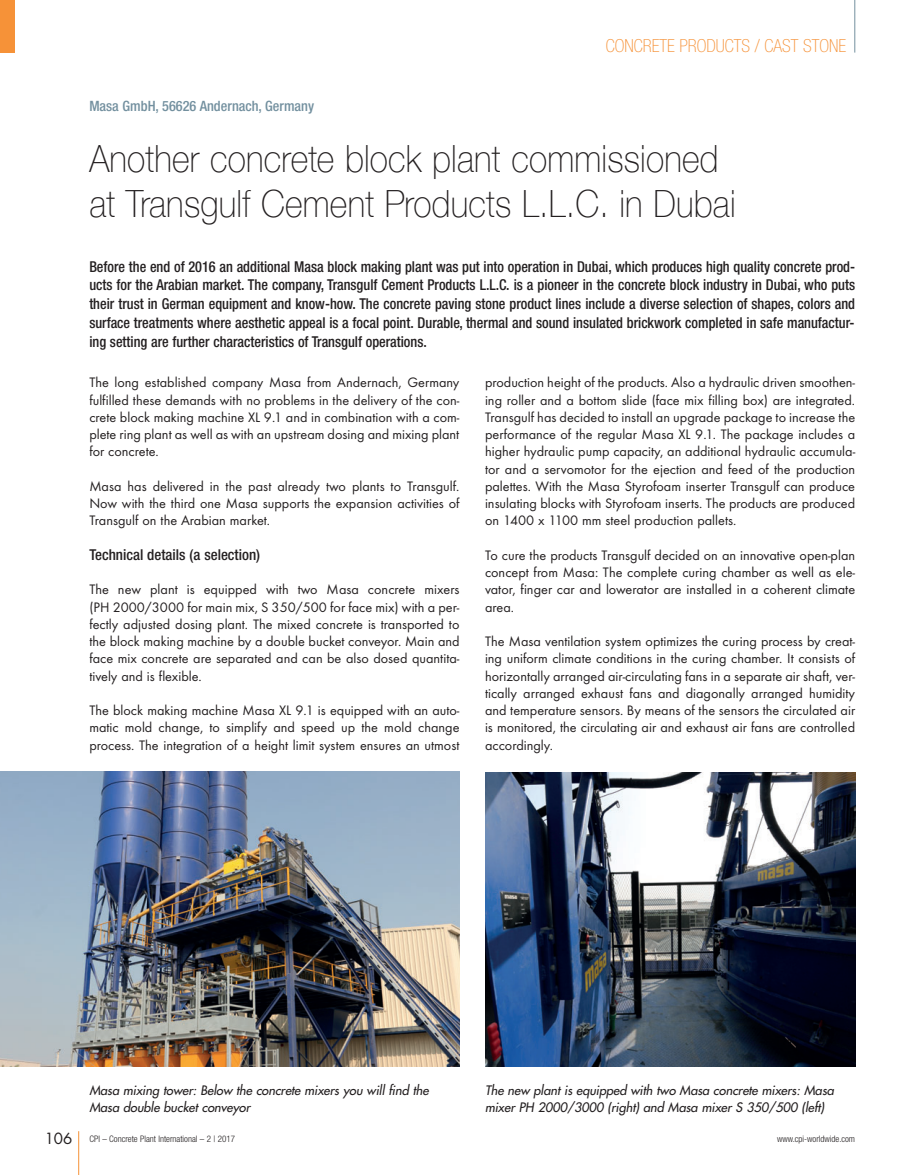
<style>
.page{position:relative;width:919px;height:1175px;background:#fff}
.page>*{position:absolute;margin:0;border:0;box-sizing:border-box;transform-origin:0 0}
.t1{font:100 37.5px/45px "Helvetica Neue";letter-spacing:.005em;color:#231f20;scale:.9 1}
.t2{font:100 condensed 18px "Helvetica Neue";color:#f69238}
.t3{font:500 condensed 15px/18.8px "Helvetica Neue";color:#231f20;text-align:justify;scale:.95 1}
.t4{font:500 condensed 15px "Helvetica Neue";color:#231f20}
.t5{font:14.25px/17.2px "Futura T";color:#231f20;text-align:justify}
.t6{font:500 condensed 14.25px "Helvetica Neue";color:#73909f}
.t7{font:italic 12.75px/17.2px "Futura";letter-spacing:-.005em;color:#231f20}
.t8{font:300 condensed 9px "Helvetica Neue";color:#231f20}
.s1{font-family:"Futura";font-weight:400;font-stretch:normal;font-size:15px}
</style>
<div class="page">
<hr style="left:78px;top:1131px;width:1px;height:44px;background:#f69238">
<hr style="left:854px;top:0;width:1px;height:53px;background:#73909f">
<div style="left:0;top:0;width:15px;height:53px;background:#f69238"></div>
<img style="left:0;top:772px;width:459px;height:295px">
<img style="left:485px;top:773px;width:370px;height:294px">
<p class="t6" style="left:89px;top:101px;width:226px">Masa GmbH, 56626 Andernach, Germany</p>
<p class="t2" style="left:605px;top:39px;width:242px">CONCRETE PRODUCTS / CAST STONE</p>
<h1 class="t1" style="left:89px;top:136px;width:719px">Another concrete block plant commissioned at Transgulf Cement Products L.L.C. in Dubai</h1>
<p class="t3" style="left:89px;top:258px;width:807px">Before the end of 2016 an additional Masa block making plant was put into operation in Dubai, which produces high quality concrete prod&shy;ucts for the Arabian market. The company, Transgulf Cement Products L.L.C. is a pioneer in the concrete block industry in Dubai, who puts their trust in German equipment and know-how. The concrete paving stone product lines include a diverse selection of shapes, colors and surface treatments where aesthetic appeal is a focal point. Durable, thermal and sound insulated brickwork completed in safe manufactur&shy;ing setting are further characteristics of Transgulf operations.</p>
<p class="t5" style="left:89px;top:375px;width:371px">The long established company Masa from Andernach, Germany fulfilled these demands with no problems in the delivery of the con&shy;crete block making machine XL 9.1 and in combination with a com&shy;plete ring plant as well as with an upstream dosing and mixing plant for concrete.</p>
<p class="t5" style="left:89px;top:479px;width:371px">Masa has delivered in the past already two plants to Transgulf.<br>Now with the third one Masa supports the expansion activities of Transgulf on the Arabian market.</p>
<p class="t4" style="left:89px;top:549px;width:172px">Technical details (a selection)</p>
<p class="t5" style="left:89px;top:582px;width:372px">The new plant is equipped with two Masa concrete mixers (PH 2000/3000 for main mix, S 350/500 for face mix) with a per&shy;fectly adjusted dosing plant. The mixed concrete is transported to the block making machine by a double bucket conveyor. Main and face mix concrete are separated and can be also dosed quantita&shy;tively and is flexible.</p>
<p class="t5" style="left:89px;top:703px;width:371px">The block making machine Masa XL 9.1 is equipped with an auto&shy;matic mold change, to simplify and speed up the mold change process. The integration of a height limit system ensures an utmost</p>
<p class="t5" style="left:485px;top:375px;width:372px">production height of the products. Also a hydraulic driven smoothen&shy;ing roller and a bottom slide (face mix filling box) are integrated.<br>Transgulf has decided to install an upgrade package to increase the performance of the regular Masa XL 9.1. The package includes a higher hydraulic pump capacity, an additional hydraulic accumula&shy;tor and a servomotor for the ejection and feed of the production palettes. With the Masa Styrofoam inserter Transgulf can produce insulating blocks with Styrofoam inserts. The products are produced on 1400 x 1100 mm steel production pallets.</p>
<p class="t5" style="left:485px;top:548px;width:371px">To cure the products Transgulf decided on an innovative open-plan concept from Masa: The complete curing chamber as well as ele&shy;vator, finger car and lowerator are installed in a coherent climate area.</p>
<p class="t5" style="left:485px;top:634px;width:371px">The Masa ventilation system optimizes the curing process by creat&shy;ing uniform climate conditions in the curing chamber. It consists of horizontally arranged air-circulating fans in a separate air shaft, ver&shy;tically arranged exhaust fans and diagonally arranged humidity and temperature sensors. By means of the sensors the circulated air is monitored, the circulating air and exhaust air fans are controlled accordingly.</p>
<p class="t7" style="left:89px;top:1082px;width:343px">Masa mixing tower: Below the concrete mixers you will find the<br>Masa double bucket conveyor</p>
<p class="t7" style="left:485px;top:1082px;width:353px">The new plant is equipped with two Masa concrete mixers: Masa mixer PH 2000/3000 (right) and Masa mixer S 350/500 (left)</p>
<p class="t8" style="left:45px;top:1135px;width:192px"><span class="s1">106</span> CPI – Concrete Plant International – 2 | 2017</p>
<p class="t8" style="left:777px;top:1135px;width:79px">www.cpi-worldwide.com</p>
</div>
